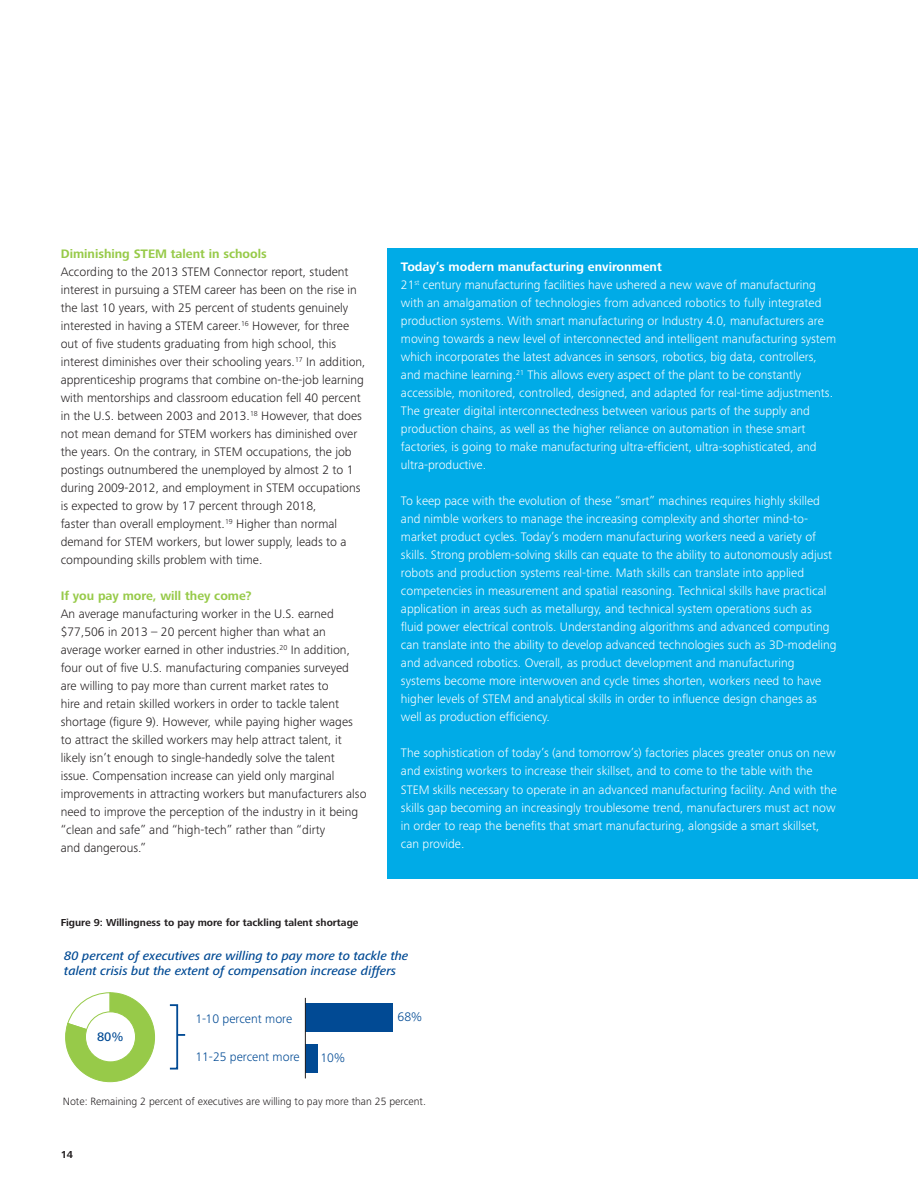
<style>
.page{position:relative;width:918px;height:1188px;background:#fff}
.page>*{position:absolute;margin:0;border:0;box-sizing:border-box;transform-origin:0 0}
.Body_styles_Body_cop{font:300 12.75px/18px "Frutiger Next Pro";color:#fff}
.Body_styles_Body_cop-2{font:300 12.75px/18px "Frutiger Next Pro";color:#231f20}
.t1{font:italic 500 12.75px/15.5px "Frutiger Next Pro";color:#014a94}
.Subhead_styles_B_Sub{font:700 12.75px "Frutiger Next Pro";color:#97ca49}
.Subhead_styles_B_Sub-2{font:700 12.75px "Frutiger Next Pro";color:#fff}
.t2{font:300 12.75px "Frutiger Next Pro";color:#014a94}
.t3{font:500 12.75px "Frutiger Next Pro";color:#014a94}
.t4{font:300 10.95px "Frutiger Next Pro";color:#231f20}
.Caption_styles_Capti{font:700 10.5px "Frutiger Next Pro";color:#231f20}
</style>
<div class="page">
<div style="left:387px;top:249px;width:531px;height:630px;background:#00abe7"></div>
<svg style="left:65px;top:992px;width:90px;height:90px"></svg>
<div style="left:85px;top:1012px;width:51px;height:50px;background:#fff;border-radius:50%"></div>
<div style="left:85px;top:1012px;width:51px;height:50px;border:1px solid #97ca49;border-radius:50%"></div>
<div style="left:169px;top:1004px;width:9px;height:66px;border:2px solid #014a94"></div>
<svg style="left:177px;top:1034px;width:8px;height:2px"></svg>
<div style="left:305px;top:1044px;width:13px;height:28px;background:#014a94"></div>
<div style="left:305px;top:1004px;width:88px;height:28px;background:#014a94"></div>
<hr style="left:305px;top:998px;width:1px;height:80px;background:#231f20">
<p class="Subhead_styles_B_Sub" style="left:61px;top:246px;width:208px">Diminishing STEM talent in schools</p>
<p class="Body_styles_Body_cop-2" style="left:61px;top:263px;width:306px">According to the 2013 STEM Connector report, student interest in pursuing a STEM career has been on the rise in the last 10 years, with 25 percent of students genuinely interested in having a STEM career.<sup>16</sup> However, for three out of five students graduating from high school, this interest diminishes over their schooling years.<sup>17</sup> In addition, apprenticeship programs that combine on-the-job learning with mentorships and classroom education fell 40 percent in the U.S. between 2003 and 2013.<sup>18</sup> However, that does not mean demand for STEM workers has diminished over the years. On the contrary, in STEM occupations, the job postings outnumbered the unemployed by almost 2 to 1 during 2009-2012, and employment in STEM occupations is expected to grow by 17 percent through 2018,<br>faster than overall employment.<sup>19</sup> Higher than normal demand for STEM workers, but lower supply, leads to a compounding skills problem with time.</p>
<p class="Subhead_styles_B_Sub" style="left:61px;top:588px;width:192px">If you pay more, will they come?</p>
<p class="Body_styles_Body_cop-2" style="left:61px;top:605px;width:307px">An average manufacturing worker in the U.S. earned $77,506 in 2013 – 20 percent higher than what an average worker earned in other industries.<sup>20</sup> In addition, four out of five U.S. manufacturing companies surveyed are willing to pay more than current market rates to<br>hire and retain skilled workers in order to tackle talent shortage (figure 9). However, while paying higher wages to attract the skilled workers may help attract talent, it likely isn’t enough to single-handedly solve the talent<br>issue. Compensation increase can yield only marginal improvements in attracting workers but manufacturers also need to improve the perception of the industry in it being “clean and safe” and “high-tech” rather than “dirty<br>and dangerous.”</p>
<p class="Caption_styles_Capti" style="left:61px;top:917px;width:299px">Figure 9: Willingness to pay more for tackling talent shortage</p>
<p class="Subhead_styles_B_Sub-2" style="left:401px;top:260px;width:263px">Today’s modern manufacturing environment</p>
<p class="Body_styles_Body_cop" style="left:401px;top:276px;width:437px">21<sup>st</sup> century manufacturing facilities have ushered a new wave of manufacturing with an amalgamation of technologies from advanced robotics to fully integrated production systems. With smart manufacturing or Industry 4.0, manufacturers are moving towards a new level of interconnected and intelligent manufacturing system which incorporates the latest advances in sensors, robotics, big data, controllers, and machine learning.<sup>21</sup> This allows every aspect of the plant to be constantly accessible, monitored, controlled, designed, and adapted for real-time adjustments.<br>The greater digital interconnectedness between various parts of the supply and production chains, as well as the higher reliance on automation in these smart factories, is going to make manufacturing ultra-efficient, ultra-sophisticated, and ultra-productive.</p>
<p class="Body_styles_Body_cop" style="left:401px;top:492px;width:437px">To keep pace with the evolution of these “smart” machines requires highly skilled and nimble workers to manage the increasing complexity and shorter mind-to&shy;market product cycles. Today’s modern manufacturing workers need a variety of skills. Strong problem-solving skills can equate to the ability to autonomously adjust robots and production systems real-time. Math skills can translate into applied competencies in measurement and spatial reasoning. Technical skills have practical application in areas such as metallurgy, and technical system operations such as fluid power electrical controls. Understanding algorithms and advanced computing can translate into the ability to develop advanced technologies such as 3D-modeling and advanced robotics. Overall, as product development and manufacturing systems become more interwoven and cycle times shorten, workers need to have higher levels of STEM and analytical skills in order to influence design changes as well as production efficiency.</p>
<p class="Body_styles_Body_cop" style="left:401px;top:744px;width:437px">The sophistication of today’s (and tomorrow’s) factories places greater onus on new and existing workers to increase their skillset, and to come to the table with the STEM skills necessary to operate in an advanced manufacturing facility. And with the skills gap becoming an increasingly troublesome trend, manufacturers must act now in order to reap the benefits that smart manufacturing, alongside a smart skillset, can provide.</p>
<p class="t1" style="left:64px;top:948px;width:346px">80 percent of executives are willing to pay more to tackle the talent crisis but the extent of compensation increase differs</p>
<p class="t3" style="left:97px;top:1029px;width:28px">80%</p>
<p class="t2" style="left:196px;top:1011px;width:98px">1-10 percent more</p>
<p class="t2" style="left:196px;top:1050px;width:106px">11-25 percent more</p>
<p class="t2" style="left:320px;top:1050px;width:26px">10%</p>
<p class="t2" style="left:398px;top:1010px;width:26px">68%</p>
<p class="t4" style="left:63px;top:1095px;width:365px">Note: Remaining 2 percent of executives are willing to pay more than 25 percent.</p>
<p class="Caption_styles_Capti" style="left:61px;top:1148px;width:14px">14</p>
</div>
